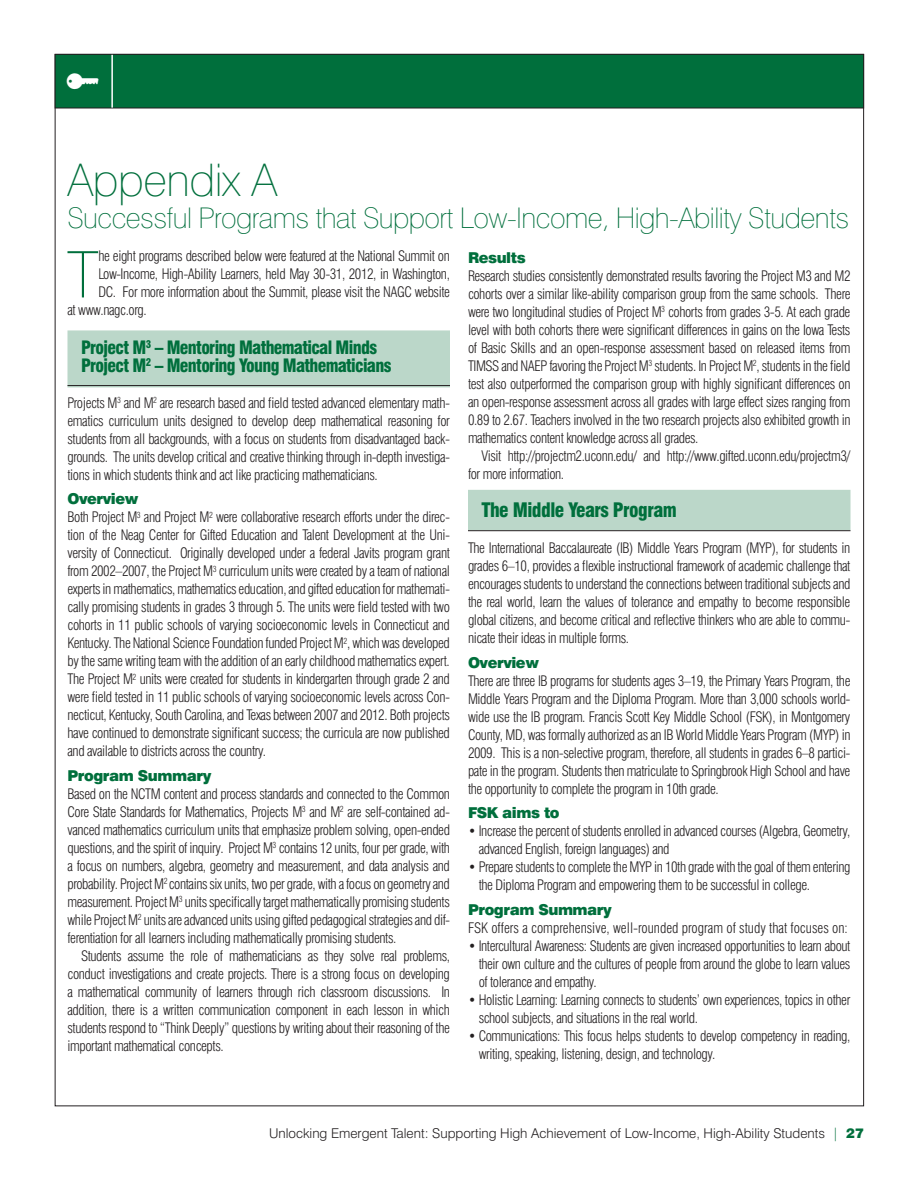
<style>
.page{position:relative;width:918px;height:1188px;background:#fff}
.page>*{position:absolute;margin:0;border:0;box-sizing:border-box;transform-origin:0 0}
.Body_Initial_CAP{font:100 64.35px "Swiss 721 BT";color:#006f3c}
.t1{font:100 45px "Swiss 721 BT";letter-spacing:-.01em;color:#006f3c}
.t2{font:31.5px "Click Bits Icons 2";color:#fff}
.t3{font:100 28.5px "Swiss 721 BT";letter-spacing:-.02em;color:#006f3c}
.Subhead_2{font:900 condensed 19.5px "Swiss 721 BT";letter-spacing:-.03em;color:#006f3c}
.Subhead_2-2{font:900 condensed 18px/18px "Swiss 721 BT";letter-spacing:-.04em;color:#006f3c}
.Subhead{font:900 15px "Swiss 721 BT";letter-spacing:-.03em;color:#006f3c}
.Body_text_NO_INDENT{font:300 condensed 14.25px/18px "Swiss 721 BT";letter-spacing:-.03em;color:#231f20;text-align:justify}
.Body_text{font:300 condensed 14.25px/18px "Swiss 721 BT";letter-spacing:-.03em;color:#231f20;text-align:justify}
.Body_Initial_CAP-2{font:300 condensed 14.25px "Swiss 721 BT";letter-spacing:-.03em;color:#231f20}
.Body_text_NO_INDENT-2{font:300 condensed 14.25px "Swiss 721 BT";color:#231f20}
.t4{font:300 13.5px "Swiss 721 BT";color:#231f20}
.s1{color:#006f3c}
.s2{font-weight:900;color:#006f3c}
</style>
<div class="page">
<div style="left:55px;top:54px;width:809px;height:54px;background:#006f3c"></div>
<div style="left:55px;top:54px;width:809px;height:54px;border:1px solid #231f20"></div>
<hr style="left:111px;top:55px;width:2px;height:53px;background:#fff">
<div style="left:68px;top:330px;width:382px;height:57px;background:#bbd7c9"></div>
<hr style="left:68px;top:385px;width:382px;height:1px;background:#231f20">
<div style="left:468px;top:490px;width:382px;height:40px;background:#bbd7c9"></div>
<hr style="left:468px;top:530px;width:382px;height:1px;background:#231f20">
<h3 class="t2" style="left:66px;top:59px;width:36px">p</h3>
<p class="t1" style="left:68px;top:153px;width:211px">Appendix A</p>
<p class="t3" style="left:68px;top:200px;width:783px">Successful Programs that Support Low-Income, High-Ability Students</p>
<p class="Body_Initial_CAP" style="left:67px;top:235px;width:34px">T</p>
<p class="Body_Initial_CAP-2" style="left:99px;top:248px;width:353px">he eight programs described below were featured at the National Summit on</p>
<p class="Subhead" style="left:468px;top:248px;width:59px">Results</p>
<p class="Body_text_NO_INDENT" style="left:468px;top:266px;width:384px">Research studies consistently demonstrated results favoring the Project M3 and M2 cohorts over a similar like-ability comparison group from the same schools. There were two longitudinal studies of Project M<sup>3</sup> cohorts from grades 3-5. At each grade level with both cohorts there were significant differences in gains on the Iowa Tests of Basic Skills and an open-response assessment based on released items from TIMSS and NAEP favoring the Project M<sup>3</sup> students. In Project M<sup>2</sup>, students in the field test also outperformed the comparison group with highly significant differences on an open-response assessment across all grades with large effect sizes ranging from 0.89 to 2.67. Teachers involved in the two research projects also exhibited growth in mathematics content knowledge across all grades.</p>
<p class="Body_text" style="left:468px;top:446px;width:384px;text-indent:14px">Visit http://projectm2.uconn.edu/ and http://www.gifted.uconn.edu/projectm3/ for more information.</p>
<p class="Subhead_2" style="left:482px;top:498px;width:197px">The Middle Years Program</p>
<p class="Body_text_NO_INDENT" style="left:468px;top:539px;width:384px">The International Baccalaureate (IB) Middle Years Program (MYP), for students in grades 6–10, provides a flexible instructional framework of academic challenge that encourages students to understand the connections between traditional subjects and the real world, learn the values of tolerance and empathy to become responsible global citizens, and become critical and reflective thinkers who are able to commu&shy;nicate their ideas in multiple forms.</p>
<p class="Subhead" style="left:468px;top:653px;width:73px">Overview</p>
<p class="Body_text_NO_INDENT" style="left:468px;top:671px;width:384px">There are three IB programs for students ages 3–19, the Primary Years Program, the Middle Years Program and the Diploma Program. More than 3,000 schools world&shy;wide use the IB program. Francis Scott Key Middle School (FSK), in Montgomery County, MD, was formally authorized as an IB World Middle Years Program (MYP) in 2009. This is a non-selective program, therefore, all students in grades 6–8 partici&shy;pate in the program. Students then matriculate to Springbrook High School and have the opportunity to complete the program in 10th grade.</p>
<p class="Subhead" style="left:468px;top:804px;width:93px">FSK aims to</p>
<p class="Body_text_NO_INDENT" style="left:479px;top:822px;width:373px;text-indent:-11px">• Increase the percent of students enrolled in advanced courses (Algebra, Geometry, advanced English, foreign languages) and</p>
<p class="Body_text_NO_INDENT" style="left:479px;top:858px;width:373px;text-indent:-11px">• Prepare students to complete the MYP in 10th grade with the goal of them entering the Diploma Program and empowering them to be successful in college.</p>
<p class="Subhead" style="left:468px;top:901px;width:145px">Program Summary</p>
<p class="Body_text_NO_INDENT-2" style="left:468px;top:919px;width:381px">FSK offers a comprehensive, well-rounded program of study that focuses on:</p>
<p class="Body_text_NO_INDENT" style="left:479px;top:937px;width:373px;text-indent:-11px">• Intercultural Awareness: Students are given increased opportunities to learn about their own culture and the cultures of people from around the globe to learn values of tolerance and empathy.</p>
<p class="Body_text_NO_INDENT" style="left:479px;top:991px;width:373px;text-indent:-11px">• Holistic Learning: Learning connects to students’ own experiences, topics in other school subjects, and situations in the real world.</p>
<p class="Body_text_NO_INDENT" style="left:479px;top:1027px;width:373px;text-indent:-11px">• Communications: This focus helps students to develop competency in reading, writing, speaking, listening, design, and technology.</p>
<p class="Body_Initial_CAP-2" style="left:99px;top:266px;width:353px">Low-Income, High-Ability Learners, held May 30-31, 2012, in Washington,</p>
<p class="Body_Initial_CAP-2" style="left:99px;top:284px;width:353px">DC. For more information about the Summit, please visit the NAGC website</p>
<p class="Body_Initial_CAP-2" style="left:68px;top:302px;width:81px">at www.nagc.org.</p>
<p class="Subhead_2-2" style="left:81px;top:338px;width:312px">Project M<sup>3</sup> – Mentoring Mathematical Minds<br>Project M<sup>2</sup> – Mentoring Young Mathematicians</p>
<p class="Body_text_NO_INDENT" style="left:68px;top:394px;width:384px">Projects M<sup>3</sup> and M<sup>2</sup> are research based and field tested advanced elementary math&shy;ematics curriculum units designed to develop deep mathematical reasoning for students from all backgrounds, with a focus on students from disadvantaged back&shy;grounds. The units develop critical and creative thinking through in-depth investiga&shy;tions in which students think and act like practicing mathematicians.</p>
<p class="Subhead" style="left:68px;top:490px;width:73px">Overview</p>
<p class="Body_text_NO_INDENT" style="left:68px;top:508px;width:384px">Both Project M<sup>3</sup> and Project M<sup>2</sup> were collaborative research efforts under the direc&shy;tion of the Neag Center for Gifted Education and Talent Development at the Uni&shy;versity of Connecticut. Originally developed under a federal Javits program grant from 2002–2007, the Project M<sup>3</sup> curriculum units were created by a team of national experts in mathematics, mathematics education, and gifted education for mathemati&shy;cally promising students in grades 3 through 5. The units were field tested with two cohorts in 11 public schools of varying socioeconomic levels in Connecticut and Kentucky. The National Science Foundation funded Project M<sup>2</sup>, which was developed by the same writing team with the addition of an early childhood mathematics expert.<br>The Project M<sup>2</sup> units were created for students in kindergarten through grade 2 and were field tested in 11 public schools of varying socioeconomic levels across Con&shy;necticut, Kentucky, South Carolina, and Texas between 2007 and 2012. Both projects have continued to demonstrate significant success; the curricula are now published and available to districts across the country.</p>
<p class="Subhead" style="left:68px;top:767px;width:145px">Program Summary</p>
<p class="Body_text_NO_INDENT" style="left:68px;top:785px;width:384px">Based on the NCTM content and process standards and connected to the Common Core State Standards for Mathematics, Projects M<sup>3</sup> and M<sup>2</sup> are self-contained ad&shy;vanced mathematics curriculum units that emphasize problem solving, open-ended questions, and the spirit of inquiry. Project M<sup>3</sup> contains 12 units, four per grade, with a focus on numbers, algebra, geometry and measurement, and data analysis and probability. Project M<sup>2</sup> contains six units, two per grade, with a focus on geometry and measurement. Project M<sup>3</sup> units specifically target mathematically promising students while Project M<sup>2</sup> units are advanced units using gifted pedagogical strategies and dif&shy;ferentiation for all learners including mathematically promising students.</p>
<p class="Body_text" style="left:68px;top:947px;width:384px;text-indent:14px">Students assume the role of mathematicians as they solve real problems, conduct investigations and create projects. There is a strong focus on developing a mathematical community of learners through rich classroom discussions. In addition, there is a written communication component in each lesson in which students respond to “Think Deeply” questions by writing about their reasoning of the important mathematical concepts.</p>
<p class="t4" style="left:269px;top:1125px;width:596px">Unlocking Emergent Talent: Supporting High Achievement of Low-Income, High-Ability Students <span class="s1">|</span> <span class="s2">27</span></p>
</div>
